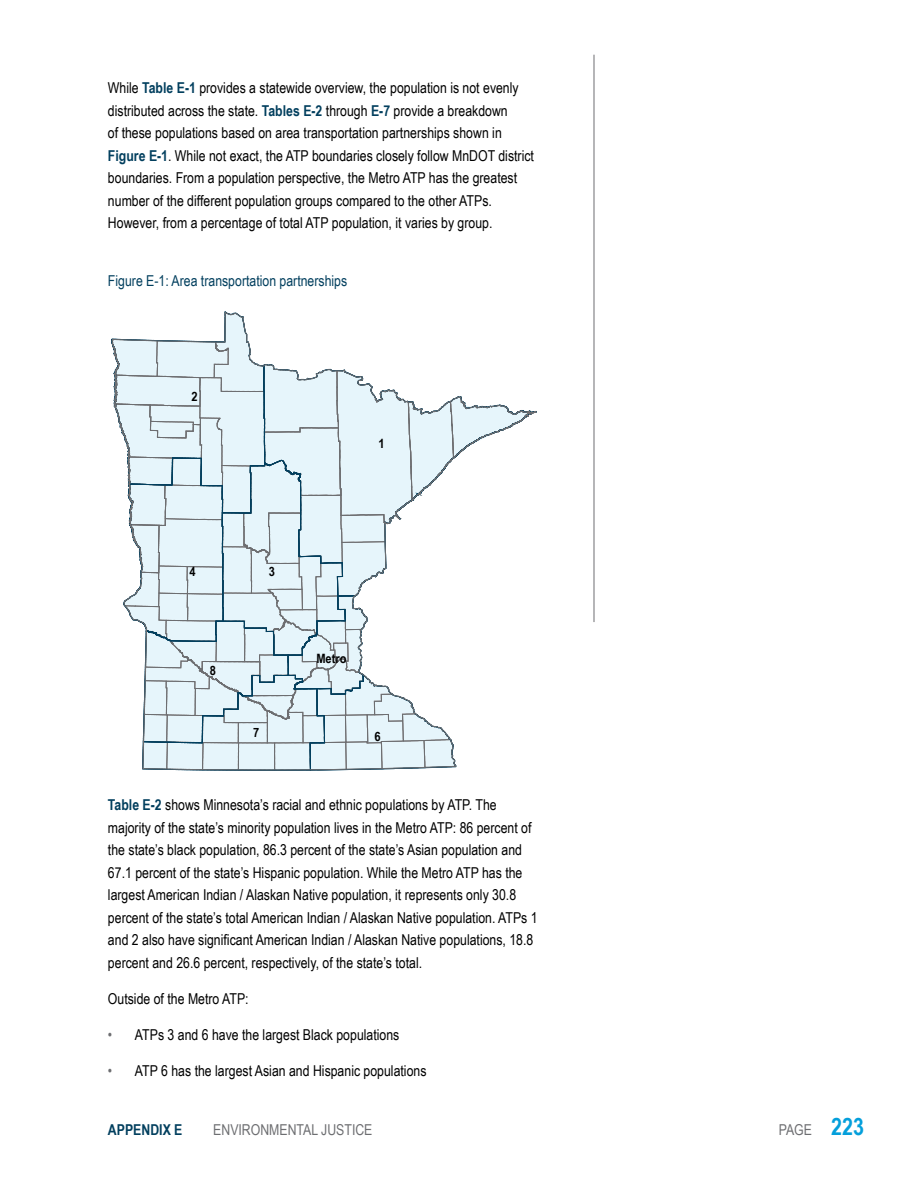
<style>
.page{position:relative;width:918px;height:1188px;background:#fff}
.page>*{position:absolute;margin:0;border:0;box-sizing:border-box;transform-origin:0 0}
.Body_Copy_Black{font:15px/22.5px "Arial Narrow";color:#000}
.t1{font:15px "Arial Narrow";color:#023f5e}
.t2{font:15px "Arial Narrow";color:#6d6e71}
.t3{font:700 15px "Arial Narrow";color:#023f5e}
.t4{font:700 12.9px "Arial Narrow";color:#000;scale:1.06 1}
.s1{font-weight:700;color:#023f5e}
.s2{color:#6d6e71}
.s3{font-weight:700;font-size:24px;color:#049fdb}
</style>
<div class="page">
<hr style="left:594px;top:55px;width:1px;height:567px;background:#6d6e71">
<svg style="left:111px;top:311px;width:426px;height:460px"></svg>
<p class="Body_Copy_Black" style="left:108px;top:76px;width:427px">While <span class="s1">Table E-1</span> provides a statewide overview, the population is not evenly distributed across the state. <span class="s1">Tables E-2</span> through <span class="s1">E-7</span> provide a breakdown<br>of these populations based on area transportation partnerships shown in <span class="s1">Figure E-1</span>. While not exact, the ATP boundaries closely follow MnDOT district boundaries. From a population perspective, the Metro ATP has the greatest number of the different population groups compared to the other ATPs.<br>However, from a percentage of total ATP population, it varies by group.</p>
<p class="t1" style="left:108px;top:270px;width:241px">Figure E-1: Area transportation partnerships</p>
<p class="t4" style="left:191px;top:387px;width:7px">2</p>
<p class="t4" style="left:378px;top:434px;width:7px">1</p>
<p class="t4" style="left:190px;top:561px;width:7px">4</p>
<p class="t4" style="left:269px;top:561px;width:7px">3</p>
<p class="t4" style="left:210px;top:661px;width:7px">8</p>
<p class="t4" style="left:316px;top:649px;width:30px">Metro</p>
<p class="t4" style="left:253px;top:723px;width:7px">7</p>
<p class="t4" style="left:375px;top:727px;width:7px">6</p>
<p class="Body_Copy_Black" style="left:108px;top:793px;width:431px"><span class="s1">Table E-2</span> shows Minnesota’s racial and ethnic populations by ATP. The majority of the state’s minority population lives in the Metro ATP: 86 percent of the state’s black population, 86.3 percent of the state’s Asian population and 67.1 percent of the state’s Hispanic population. While the Metro ATP has the largest American Indian / Alaskan Native population, it represents only 30.8 percent of the state’s total American Indian / Alaskan Native population. ATPs 1 and 2 also have significant American Indian / Alaskan Native populations, 18.8 percent and 26.6 percent, respectively, of the state’s total.</p>
<p class="Body_Copy_Black" style="left:108px;top:987px;width:142px">Outside of the Metro ATP:</p>
<p class="Body_Copy_Black" style="left:108px;top:1023px;width:293px"><span class="s2">•</span> ATPs 3 and 6 have the largest Black populations</p>
<p class="Body_Copy_Black" style="left:108px;top:1059px;width:320px"><span class="s2">•</span> ATP 6 has the largest Asian and Hispanic populations</p>
<p class="t3" style="left:108px;top:1118px;width:76px">APPENDIX E</p>
<p class="t2" style="left:213px;top:1118px;width:161px">ENVIRONMENTAL JUSTICE</p>
<p class="t2" style="left:779px;top:1118px;width:87px">PAGE <span class="s3">223</span></p>
</div>
